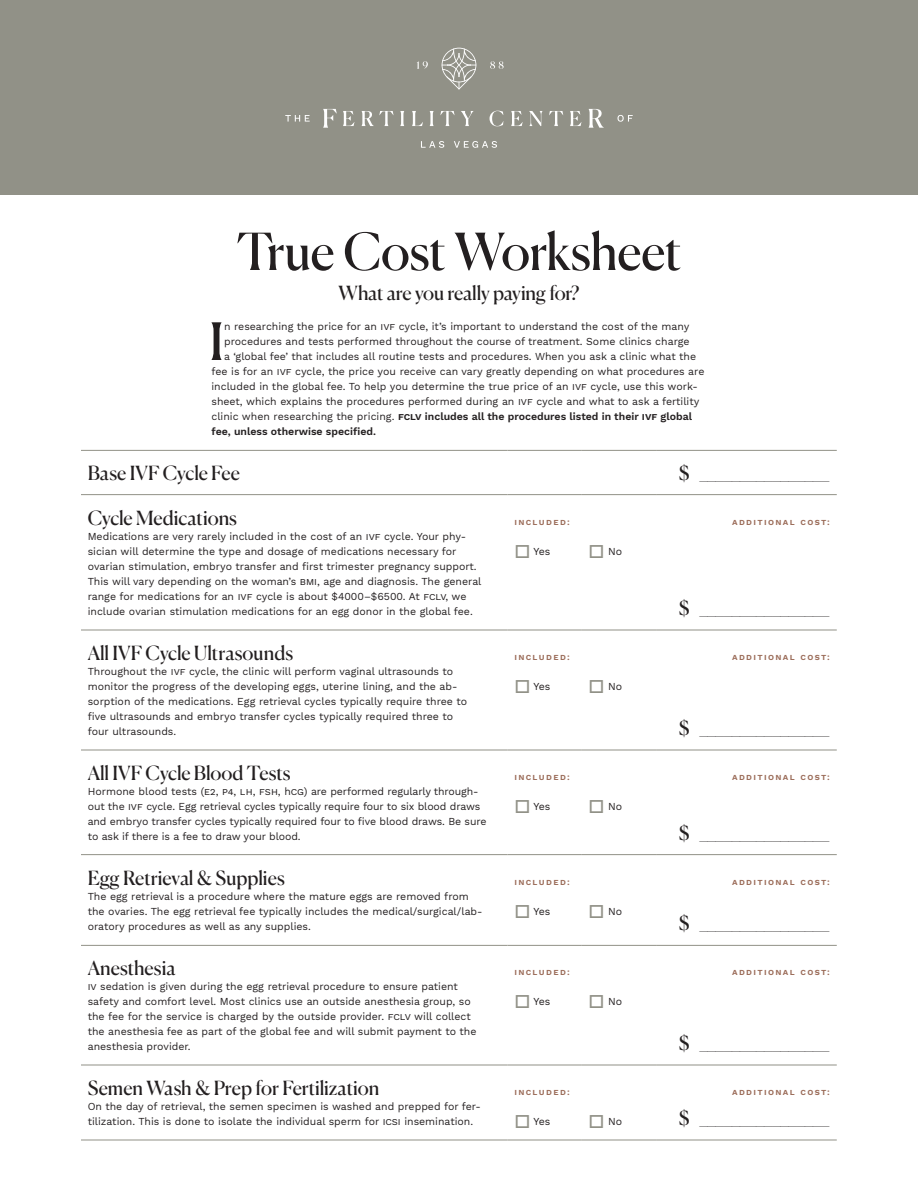
<style>
.page{position:relative;width:918px;height:1188px;background:#fff}
.page>*{position:absolute;margin:0;border:0;box-sizing:border-box;transform-origin:0 0}
.body___dropcap{font:51.45px "Canela";color:#231f20}
.Heading{font:51px "Canela";letter-spacing:-.015em;color:#231f20}
.body{font:19.5px "Canela";color:#231f20}
.body___right_align{font:19.5px "Canela";color:#231f20}
.Heading-2{font:19.5px "Canela";letter-spacing:-.01em;color:#231f20}
.body-2{font:10.5px/15px "Work Sans";color:#231f20}
.body___dropcap-2{font:10.5px "Work Sans";color:#231f20}
.body___dropcap-3{font:600 10.5px "Work Sans";color:#231f20}
.body___right_align-2{font:600 9px "Work Sans";letter-spacing:.15em;color:#9b6c59}
.body-3{font:600 9px "Work Sans";letter-spacing:.15em;color:#9b6c59}
.s1{font-weight:400}
.s2{color:#919187}
</style>
<div class="page">
<div style="left:0;top:0;width:918px;height:195px;background:#919187"></div>
<svg style="left:343px;top:111px;width:238px;height:15px"></svg>
<svg style="left:285px;top:115px;width:25px;height:7px"></svg>
<svg style="left:618px;top:115px;width:15px;height:7px"></svg>
<svg style="left:323px;top:109px;width:14px;height:19px"></svg>
<svg style="left:589px;top:109px;width:15px;height:19px"></svg>
<svg style="left:417px;top:48px;width:87px;height:41px"></svg>
<svg style="left:421px;top:141px;width:76px;height:7px"></svg>
<hr style="left:508px;top:450px;width:74px;height:1px;background:#919187">
<hr style="left:582px;top:450px;width:74px;height:1px;background:#919187">
<hr style="left:81px;top:450px;width:427px;height:1px;background:#919187">
<hr style="left:81px;top:494px;width:427px;height:1px;background:#919187">
<hr style="left:81px;top:630px;width:427px;height:1px;background:#919187">
<hr style="left:656px;top:450px;width:181px;height:1px;background:#919187">
<hr style="left:656px;top:494px;width:181px;height:1px;background:#919187">
<hr style="left:582px;top:630px;width:74px;height:1px;background:#919187">
<hr style="left:508px;top:750px;width:74px;height:1px;background:#919187">
<hr style="left:582px;top:750px;width:74px;height:1px;background:#919187">
<hr style="left:508px;top:854px;width:74px;height:1px;background:#919187">
<hr style="left:582px;top:854px;width:74px;height:1px;background:#919187">
<hr style="left:508px;top:945px;width:74px;height:1px;background:#919187">
<hr style="left:582px;top:945px;width:74px;height:1px;background:#919187">
<hr style="left:508px;top:1065px;width:74px;height:1px;background:#919187">
<hr style="left:582px;top:1065px;width:74px;height:1px;background:#919187">
<hr style="left:508px;top:1140px;width:74px;height:1px;background:#919187">
<hr style="left:582px;top:1140px;width:74px;height:1px;background:#919187">
<hr style="left:81px;top:750px;width:427px;height:1px;background:#919187">
<hr style="left:81px;top:854px;width:427px;height:1px;background:#919187">
<hr style="left:81px;top:945px;width:427px;height:1px;background:#919187">
<hr style="left:81px;top:1065px;width:427px;height:1px;background:#919187">
<hr style="left:81px;top:1140px;width:427px;height:1px;background:#919187">
<hr style="left:508px;top:630px;width:74px;height:1px;background:#919187">
<hr style="left:508px;top:494px;width:74px;height:1px;background:#919187">
<hr style="left:582px;top:494px;width:74px;height:1px;background:#919187">
<hr style="left:656px;top:630px;width:181px;height:1px;background:#919187">
<hr style="left:656px;top:750px;width:181px;height:1px;background:#919187">
<hr style="left:656px;top:854px;width:181px;height:1px;background:#919187">
<hr style="left:656px;top:945px;width:181px;height:1px;background:#919187">
<hr style="left:656px;top:1065px;width:181px;height:1px;background:#919187">
<hr style="left:656px;top:1140px;width:181px;height:1px;background:#919187">
<p class="Heading" style="left:237px;top:212px;width:446px">True Cost Worksheet</p>
<p class="Heading-2" style="left:338px;top:278px;width:243px">What are you really paying for?</p>
<p class="body___dropcap" style="left:209px;top:301px;width:17px">I</p>
<p class="body___dropcap-2" style="left:224px;top:320px;width:467px">n researching the price for an ivf cycle, it’s important to understand the cost of the many</p>
<p class="body___dropcap-2" style="left:224px;top:335px;width:467px">procedures and tests performed throughout the course of treatment. Some clinics charge</p>
<p class="body___dropcap-2" style="left:224px;top:350px;width:474px">a ‘global fee’ that includes all routine tests and procedures. When you ask a clinic what the</p>
<p class="body___dropcap-2" style="left:212px;top:365px;width:494px">fee is for an ivf cycle, the price you receive can vary greatly depending on what procedures are</p>
<p class="body___dropcap-2" style="left:212px;top:380px;width:488px">included in the global fee. To help you determine the true price of an ivf cycle, use this work-</p>
<p class="body___dropcap-2" style="left:212px;top:395px;width:489px">sheet, which explains the procedures performed during an ivf cycle and what to ask a fertility</p>
<p class="body___dropcap-3" style="left:212px;top:410px;width:482px"><span class="s1">clinic when researching the pricing.</span> fclv includes all the procedures listed in their ivf global</p>
<p class="body___dropcap-3" style="left:212px;top:425px;width:166px">fee, unless otherwise specified.</p>
<p class="body" style="left:88px;top:458px;width:154px">Base IVF Cycle Fee</p>
<p class="body___right_align" style="left:679px;top:458px;width:153px">$ ________________</p>
<p class="body" style="left:88px;top:503px;width:151px">Cycle Medications</p>
<p class="body-2" style="left:88px;top:529px;width:395px">Medications are very rarely included in the cost of an ivf cycle. Your phy&shy;sician will determine the type and dosage of medications necessary for ovarian stimulation, embryo transfer and first trimester pregnancy support.<br>This will vary depending on the woman’s bmi, age and diagnosis. The general range for medications for an ivf cycle is about $4000–$6500. At fclv, we include ovarian stimulation medications for an egg donor in the global fee.</p>
<p class="body-3" style="left:514px;top:517px;width:57px">included:</p>
<p class="body___right_align-2" style="left:732px;top:517px;width:99px">additional cost:</p>
<p class="body-2" style="left:514px;top:544px;width:38px"><span class="s2">□</span> Yes</p>
<p class="body-2" style="left:589px;top:544px;width:35px"><span class="s2">□</span> No</p>
<p class="body___right_align" style="left:679px;top:593px;width:153px">$ ________________</p>
<p class="body" style="left:88px;top:638px;width:207px">All IVF Cycle Ultrasounds</p>
<p class="body-2" style="left:88px;top:664px;width:381px">Throughout the ivf cycle, the clinic will perform vaginal ultrasounds to monitor the progress of the developing eggs, uterine lining, and the ab&shy;sorption of the medications. Egg retrieval cycles typically require three to five ultrasounds and embryo transfer cycles typically required three to four ultrasounds.</p>
<p class="body" style="left:88px;top:758px;width:204px">All IVF Cycle Blood Tests</p>
<p class="body-2" style="left:88px;top:784px;width:400px">Hormone blood tests (e2, p4, lh, fsh, hcg) are performed regularly through&shy;out the ivf cycle. Egg retrieval cycles typically require four to six blood draws and embryo transfer cycles typically required four to five blood draws. Be sure to ask if there is a fee to draw your blood.</p>
<p class="body" style="left:88px;top:863px;width:199px">Egg Retrieval &amp; Supplies</p>
<p class="body-2" style="left:88px;top:889px;width:396px">The egg retrieval is a procedure where the mature eggs are removed from the ovaries. The egg retrieval fee typically includes the medical/surgical/lab&shy;oratory procedures as well as any supplies.</p>
<p class="body" style="left:88px;top:953px;width:89px">Anesthesia</p>
<p class="body-2" style="left:88px;top:979px;width:390px">iv sedation is given during the egg retrieval procedure to ensure patient safety and comfort level. Most clinics use an outside anesthesia group, so the fee for the service is charged by the outside provider. fclv will collect the anesthesia fee as part of the global fee and will submit payment to the anesthesia provider.</p>
<p class="body" style="left:88px;top:1073px;width:293px">Semen Wash &amp; Prep for Fertilization</p>
<p class="body-2" style="left:88px;top:1099px;width:395px">On the day of retrieval, the semen specimen is washed and prepped for fer&shy;tilization. This is done to isolate the individual sperm for icsi insemination.</p>
<p class="body-3" style="left:514px;top:652px;width:57px">included:</p>
<p class="body___right_align-2" style="left:732px;top:652px;width:99px">additional cost:</p>
<p class="body-2" style="left:514px;top:679px;width:38px"><span class="s2">□</span> Yes</p>
<p class="body-2" style="left:589px;top:679px;width:35px"><span class="s2">□</span> No</p>
<p class="body___right_align" style="left:679px;top:713px;width:153px">$ ________________</p>
<p class="body-3" style="left:514px;top:772px;width:57px">included:</p>
<p class="body___right_align-2" style="left:732px;top:772px;width:99px">additional cost:</p>
<p class="body-2" style="left:514px;top:799px;width:38px"><span class="s2">□</span> Yes</p>
<p class="body-2" style="left:589px;top:799px;width:35px"><span class="s2">□</span> No</p>
<p class="body___right_align" style="left:679px;top:818px;width:153px">$ ________________</p>
<p class="body-3" style="left:514px;top:877px;width:57px">included:</p>
<p class="body___right_align-2" style="left:732px;top:877px;width:99px">additional cost:</p>
<p class="body-2" style="left:514px;top:904px;width:38px"><span class="s2">□</span> Yes</p>
<p class="body-2" style="left:589px;top:904px;width:35px"><span class="s2">□</span> No</p>
<p class="body___right_align" style="left:679px;top:908px;width:153px">$ ________________</p>
<p class="body-3" style="left:514px;top:967px;width:57px">included:</p>
<p class="body___right_align-2" style="left:732px;top:967px;width:99px">additional cost:</p>
<p class="body-2" style="left:514px;top:994px;width:38px"><span class="s2">□</span> Yes</p>
<p class="body-2" style="left:589px;top:994px;width:35px"><span class="s2">□</span> No</p>
<p class="body___right_align" style="left:679px;top:1028px;width:153px">$ ________________</p>
<p class="body-3" style="left:514px;top:1087px;width:57px">included:</p>
<p class="body___right_align-2" style="left:732px;top:1087px;width:99px">additional cost:</p>
<p class="body-2" style="left:514px;top:1114px;width:38px"><span class="s2">□</span> Yes</p>
<p class="body-2" style="left:589px;top:1114px;width:35px"><span class="s2">□</span> No</p>
<p class="body___right_align" style="left:679px;top:1103px;width:153px">$ ________________</p>
</div>
